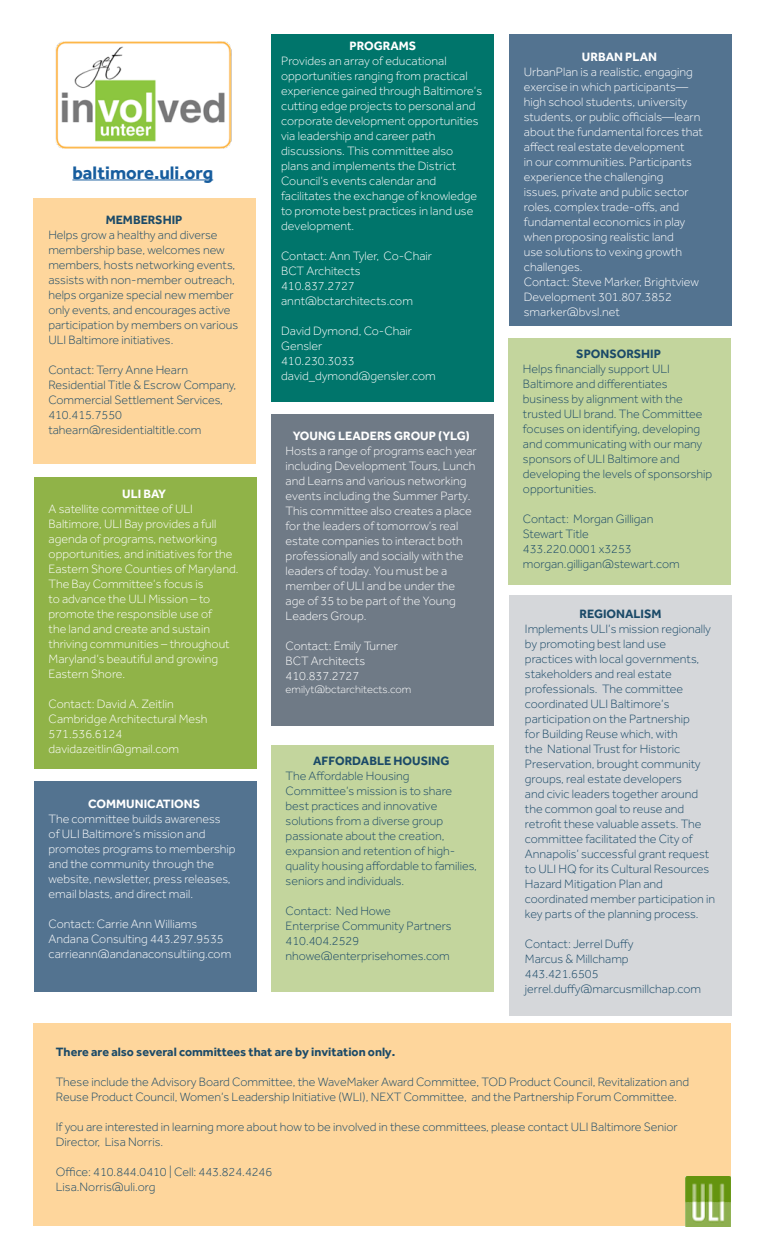
<style>
.page{position:relative;width:765px;height:1260px;background:#fff}
.page>*{position:absolute;margin:0;border:0;box-sizing:border-box;transform-origin:0 0}
.t1{font:700 18.75px "Effra";color:#175d9e}
.t2{font:300 12.5px/15px "Effra";color:#1b4a68}
.t3{font:300 12.5px/15px "Effra";color:#fff}
.t4{font:700 12.5px "Effra";color:#1b4a68}
.t5{font:700 12.5px "Effra";color:#fff}
.t6{font:300 11.25px "Effra";color:#fff}
</style>
<div class="page">
<img style="left:55px;top:41px;width:177px;height:108px">
<div style="left:34px;top:781px;width:222px;height:211px;background:#537390"></div>
<div style="left:34px;top:199px;width:222px;height:265px;background:#fed69c"></div>
<div style="left:271px;top:34px;width:222px;height:367px;background:#00756b"></div>
<div style="left:508px;top:338px;width:223px;height:246px;background:#c3d59d"></div>
<div style="left:34px;top:477px;width:222px;height:291px;background:#90b348"></div>
<div style="left:271px;top:414px;width:222px;height:312px;background:#6f7a86"></div>
<div style="left:509px;top:595px;width:223px;height:421px;background:#d5d7da"></div>
<div style="left:34px;top:1023px;width:697px;height:203px;background:#fed69c"></div>
<div style="left:509px;top:34px;width:223px;height:291px;background:#537390"></div>
<div style="left:271px;top:745px;width:222px;height:247px;background:#c3d59d"></div>
<hr style="left:72px;top:179px;width:141px;height:1px;background:#175d9e">
<img style="left:686px;top:1177px;width:45px;height:49px">
<p class="t1" style="left:72px;top:161px;width:142px">baltimore.uli.org</p>
<p class="t4" style="left:106px;top:212px;width:78px">MEMBERSHIP</p>
<p class="t2" style="left:48px;top:227px;width:191px">Helps grow a healthy and diverse membership base, welcomes new members, hosts networking events, assists with non-member outreach, helps organize special new member only events, and encourages active participation by members on various ULI Baltimore initiatives.</p>
<p class="t2" style="left:48px;top:362px;width:141px">Contact: Terry Anne Hearn</p>
<p class="t2" style="left:48px;top:377px;width:189px">Residential Title &amp; Escrow Company,<br>Commercial Settlement Services,<br>410.415.7550</p>
<p class="t2" style="left:48px;top:422px;width:155px">tahearn@residentialtitle.com</p>
<p class="t5" style="left:122px;top:487px;width:45px">ULI BAY</p>
<p class="t3" style="left:49px;top:502px;width:191px">A satellite committee of ULI Baltimore, ULI Bay provides a full agenda of programs, networking opportunities, and initiatives for the Eastern Shore Counties of Maryland.</p>
<p class="t3" style="left:49px;top:577px;width:183px">The Bay Committee’s focus is<br>to advance the ULI Mission – to promote the responsible use of the land and create and sustain thriving communities – throughout<br>Maryland’s beautiful and growing<br>Eastern Shore.</p>
<p class="t3" style="left:49px;top:697px;width:160px">Contact: David A. Zeitlin<br>Cambridge Architectural Mesh<br>571.536.6124</p>
<p class="t3" style="left:49px;top:742px;width:132px">davidazeitlin@gmail.com</p>
<p class="t5" style="left:88px;top:797px;width:113px">COMMUNICATIONS</p>
<p class="t3" style="left:49px;top:812px;width:189px">The committee builds awareness<br>of ULI Baltimore’s mission and promotes programs to membership and the community through the website, newsletter, press releases, email blasts, and direct mail.</p>
<p class="t3" style="left:49px;top:917px;width:184px">Contact: Carrie Ann Williams<br>Andana Consulting 443.297.9535 carrieann@andanaconsultiing.com</p>
<p class="t5" style="left:349px;top:38px;width:68px">PROGRAMS</p>
<p class="t3" style="left:281px;top:54px;width:202px">Provides an array of educational opportunities ranging from practical experience gained through Baltimore’s cutting edge projects to personal and corporate development opportunities via leadership and career path discussions. This committee also plans and implements the District Council’s events calendar and facilitates the exchange of knowledge to promote best practices in land use development.</p>
<p class="t3" style="left:281px;top:249px;width:152px">Contact: Ann Tyler, Co-Chair<br>BCT Architects</p>
<p class="t3" style="left:281px;top:279px;width:133px">410.837.2727 annt@bctarchitects.com</p>
<p class="t3" style="left:281px;top:324px;width:156px">David Dymond, Co-Chair<br>Gensler<br>410.230.3033 david_dymond@gensler.com</p>
<p class="t5" style="left:293px;top:428px;width:179px">YOUNG LEADERS GROUP (YLG)</p>
<p class="t3" style="left:286px;top:443px;width:193px">Hosts a range of programs each year including Development Tours, Lunch and Learns and various networking events including the Summer Party.<br>This committee also creates a place for the leaders of tomorrow’s real estate companies to interact both professionally and socially with the leaders of today. You must be a member of ULI and be under the age of 35 to be part of the Young<br>Leaders Group.</p>
<p class="t3" style="left:286px;top:638px;width:114px">Contact: Emily Turner</p>
<p class="t3" style="left:286px;top:653px;width:81px">BCT Architects</p>
<p class="t3" style="left:286px;top:668px;width:75px">410.837.2727</p>
<p class="t6" style="left:286px;top:683px;width:127px">emilyt@bctarchitects.com</p>
<p class="t4" style="left:313px;top:753px;width:138px">AFFORDABLE HOUSING</p>
<p class="t2" style="left:286px;top:768px;width:193px">The Affordable Housing<br>Committee’s mission is to share best practices and innovative solutions from a diverse group passionate about the creation, expansion and retention of high&shy;quality housing affordable to families, seniors and individuals.</p>
<p class="t2" style="left:286px;top:903px;width:167px">Contact: Ned Howe<br>Enterprise Community Partners</p>
<p class="t2" style="left:286px;top:933px;width:75px">410.404.2529</p>
<p class="t2" style="left:286px;top:948px;width:166px">nhowe@enterprisehomes.com</p>
<p class="t5" style="left:582px;top:49px;width:77px">URBAN PLAN</p>
<p class="t3" style="left:524px;top:64px;width:181px">UrbanPlan is a realistic, engaging exercise in which participants— high school students, university students, or public officials—learn about the fundamental forces that affect real estate development<br>in our communities. Participants experience the challenging<br>issues, private and public sector roles, complex trade-offs, and fundamental economics in play when proposing realistic land<br>use solutions to vexing growth challenges.</p>
<p class="t3" style="left:524px;top:274px;width:177px">Contact: Steve Marker, Brightview<br>Development 301.807.3852 smarker@bvsl.net</p>
<p class="t4" style="left:576px;top:346px;width:86px">SPONSORSHIP</p>
<p class="t2" style="left:523px;top:361px;width:191px">Helps financially support ULI<br>Baltimore and differentiates business by alignment with the trusted ULI brand. The Committee focuses on identifying, developing and communicating with our many sponsors of ULI Baltimore and developing the levels of sponsorship opportunities.</p>
<p class="t2" style="left:523px;top:511px;width:132px">Contact: Morgan Gilligan<br>Stewart Title</p>
<p class="t2" style="left:523px;top:541px;width:158px">433.220.0001 x3253 morgan.gilligan@stewart.com</p>
<p class="t4" style="left:580px;top:606px;width:83px">REGIONALISM</p>
<p class="t2" style="left:525px;top:621px;width:192px">Implements ULI’s mission regionally by promoting best land use practices with local governments, stakeholders and real estate professionals. The committee coordinated ULI Baltimore’s participation on the Partnership<br>for Building Reuse which, with<br>the National Trust for Historic<br>Preservation, brought community groups, real estate developers<br>and civic leaders together around the common goal to reuse and retrofit these valuable assets. The committee facilitated the City of<br>Annapolis’ successful grant request to ULI HQ for its Cultural Resources<br>Hazard Mitigation Plan and coordinated member participation in key parts of the planning process.</p>
<p class="t2" style="left:525px;top:936px;width:110px">Contact: Jerrel Duffy</p>
<p class="t2" style="left:525px;top:951px;width:105px">Marcus &amp; Millchamp</p>
<p class="t2" style="left:525px;top:966px;width:75px">443.421.6505</p>
<p class="t2" style="left:525px;top:981px;width:178px">jerrel.duffy@marcusmillchap.com</p>
<p class="t4" style="left:56px;top:1045px;width:341px">There are also several committees that are by invitation only.</p>
<p class="t2" style="left:56px;top:1075px;width:635px">These include the Advisory Board Committee, the WaveMaker Award Committee, TOD Product Council, Revitalization and<br>Reuse Product Council, Women’s Leadership Initiative (WLI), NEXT Committee, and the Partnership Forum Committee.</p>
<p class="t2" style="left:56px;top:1120px;width:623px">If you are interested in learning more about how to be involved in these committees, please contact ULI Baltimore Senior<br>Director, Lisa Norris.</p>
<p class="t2" style="left:56px;top:1165px;width:218px">Office: 410.844.0410 | Cell: 443.824.4246</p>
<p class="t2" style="left:56px;top:1180px;width:101px">Lisa.Norris@uli.org</p>
</div>
